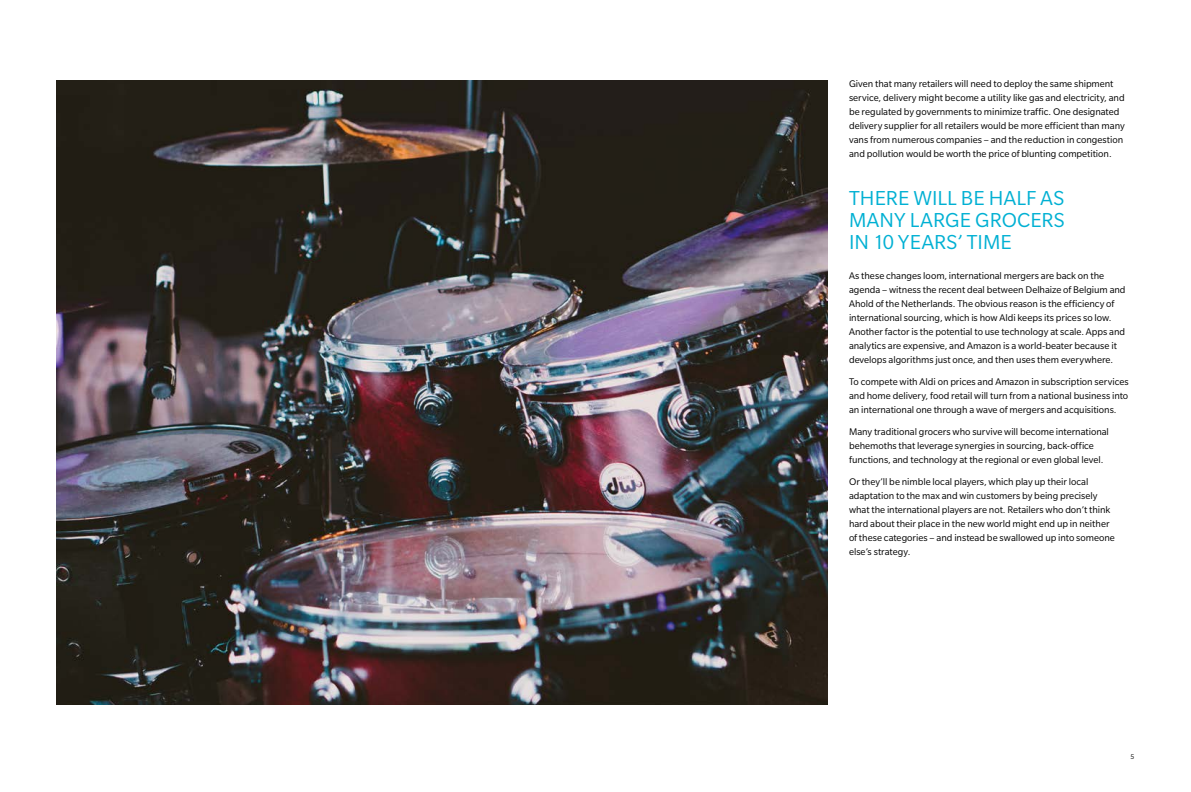
<style>
.page{position:relative;width:1191px;height:792px;background:#fff}
.page>*{position:absolute;margin:0;border:0;box-sizing:border-box;transform-origin:0 0}
.t1{font:22px/22px "Slate Pro";letter-spacing:.005em;color:#00b0d3;text-align:justify}
.t2{font:10.5px/14px "Slate Pro";letter-spacing:-.005em;color:#000}
.t3{font:7.5px "Slate Pro";color:#000}
</style>
<div class="page">
<img style="left:57px;top:80px;width:770px;height:625px">
<p class="t2" style="left:849px;top:77px;width:277px">Given that many retailers will need to deploy the same shipment service, delivery might become a utility like gas and electricity, and be regulated by governments to minimize traffic. One designated delivery supplier for all retailers would be more efficient than many vans from numerous companies – and the reduction in congestion and pollution would be worth the price of blunting competition.</p>
<h1 class="t1" style="left:849px;top:187px;width:217px">THERE WILL BE HALF AS MANY LARGE GROCERS IN 10 YEARS’ TIME</h1>
<p class="t2" style="left:849px;top:269px;width:278px">As these changes loom, international mergers are back on the agenda – witness the recent deal between Delhaize of Belgium and Ahold of the Netherlands. The obvious reason is the efficiency of international sourcing, which is how Aldi keeps its prices so low.<br>Another factor is the potential to use technology at scale. Apps and analytics are expensive, and Amazon is a world-beater because it develops algorithms just once, and then uses them everywhere.</p>
<p class="t2" style="left:849px;top:374px;width:281px;text-align:justify">To compete with Aldi on prices and Amazon in subscription services and home delivery, food retail will turn from a national business into an international one through a wave of mergers and acquisitions.</p>
<p class="t2" style="left:849px;top:424px;width:261px">Many traditional grocers who survive will become international behemoths that leverage synergies in sourcing, back-office functions, and technology at the regional or even global level.</p>
<p class="t2" style="left:849px;top:474px;width:267px">Or they’ll be nimble local players, which play up their local adaptation to the max and win customers by being precisely what the international players are not. Retailers who don’t think hard about their place in the new world might end up in neither of these categories – and instead be swallowed up into someone else’s strategy.</p>
<p class="t3" style="left:1130px;top:753px;width:5px">5</p>
</div>
